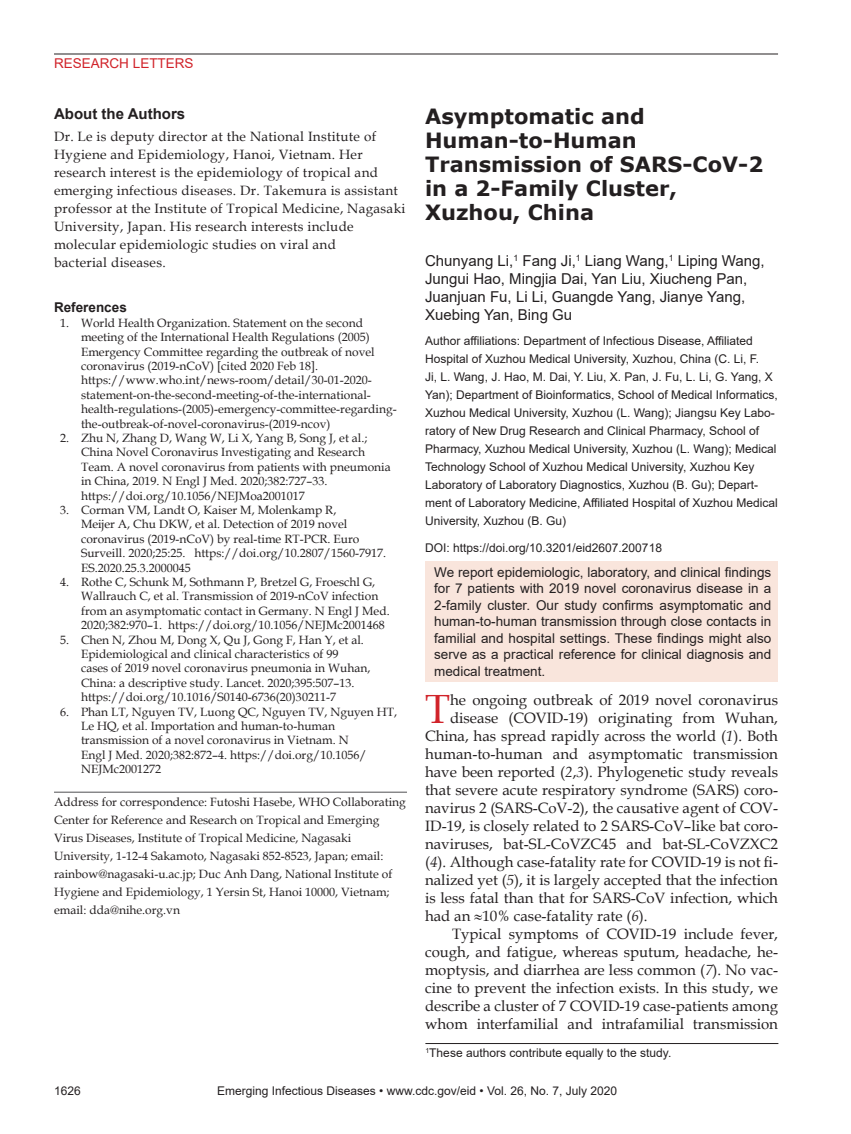
<style>
.page{position:relative;width:851px;height:1134px;background:#fff}
.page>*{position:absolute;margin:0;border:0;box-sizing:border-box;transform-origin:0 0}
.Drop_Cap{font:40.8px "Book Antiqua";color:#d1232a}
.Article_Title{font:700 21px/24px "Verdana";color:#231f20}
.Drop_Cap-2{font:15px "Book Antiqua";color:#231f20}
.Body_Text{font:15px/18px "Book Antiqua";color:#231f20;text-align:justify}
.Authors{font:15px/18px "Arial";color:#231f20}
.Bio_Head{font:700 15px "Arial";color:#231f20}
.Bio{font:13.5px/18px "Book Antiqua";letter-spacing:.02em;color:#231f20}
.Abstract{font:13.5px/16.5px "Arial";color:#231f20;text-align:justify}
.t1{font:13.5px "Arial";color:#d1232a}
.Ref_Title{font:700 13.5px "Arial";color:#231f20}
.References{font:12px/14.4px "Book Antiqua";color:#231f20}
.Affiliations{font:12px/18px "Arial";color:#231f20}
.Correspondence{font:12px/18px "Book Antiqua";color:#231f20}
.DOI{font:12px "Arial";color:#231f20}
.Footnote{font:12px "Arial";color:#231f20}
.s1{font-style:italic}
</style>
<div class="page">
<hr style="left:54px;top:54px;width:724px;height:1px;background:#231f20">
<hr style="left:54px;top:792px;width:353px;height:1px;background:#636366">
<div style="left:425px;top:561px;width:352px;height:121px;background:#f9e5dc"></div>
<hr style="left:425px;top:1043px;width:353px;height:1px;background:#231f20">
<p class="t1" style="left:54px;top:54px;width:141px">RESEARCH LETTERS</p>
<p class="Bio_Head" style="left:54px;top:103px;width:133px">About the Authors</p>
<p class="Bio" style="left:54px;top:128px;width:353px">Dr. Le is deputy director at the National Institute of Hygiene and Epidemiology, Hanoi, Vietnam. Her research interest is the epidemiology of tropical and emerging infectious diseases. Dr. Takemura is assistant professor at the Institute of Tropical Medicine, Nagasaki University, Japan. His research interests include molecular epidemiologic studies on viral and<br>bacterial diseases.</p>
<p class="Ref_Title" style="left:54px;top:298px;width:74px">References</p>
<p class="References" style="left:81px;top:315px;width:317px;text-indent:-21px">1. World Health Organization. Statement on the second meeting of the International Health Regulations (2005)<br>Emergency Committee regarding the outbreak of novel coronavirus (2019-nCoV) [cited 2020 Feb 18]. https://www.who.int/news-room/detail/30-01-2020- statement-on-the-second-meeting-of-the-international&shy;health-regulations-(2005)-emergency-committee-regarding&shy;the-outbreak-of-novel-coronavirus-(2019-ncov)</p>
<p class="References" style="left:81px;top:431px;width:311px;text-indent:-21px">2. Zhu N, Zhang D, Wang W, Li X, Yang B, Song J, et al.; China Novel Coronavirus Investigating and Research Team. A novel coronavirus from patients with pneumonia in China, 2019. N Engl J Med. 2020;382:727–33. https://doi.org/10.1056/NEJMoa2001017</p>
<p class="References" style="left:81px;top:503px;width:306px;text-indent:-21px">3. Corman VM, Landt O, Kaiser M, Molenkamp R,<br>Meijer A, Chu DKW, et al. Detection of 2019 novel coronavirus (2019-nCoV) by real-time RT-PCR. Euro Surveill. 2020;25:25. https://doi.org/10.2807/1560-7917.<br>ES.2020.25.3.2000045</p>
<p class="References" style="left:81px;top:575px;width:310px;text-indent:-21px">4. Rothe C, Schunk M, Sothmann P, Bretzel G, Froeschl G, Wallrauch C, et al. Transmission of 2019-nCoV infection from an asymptomatic contact in Germany. N Engl J Med.<br>2020;382:970–1. https://doi.org/10.1056/NEJMc2001468</p>
<p class="References" style="left:81px;top:632px;width:291px;text-indent:-21px">5. Chen N, Zhou M, Dong X, Qu J, Gong F, Han Y, et al.<br>Epidemiological and clinical characteristics of 99<br>cases of 2019 novel coronavirus pneumonia in Wuhan, China: a descriptive study. Lancet. 2020;395:507–13. https://doi.org/10.1016/S0140-6736(20)30211-7</p>
<p class="References" style="left:81px;top:704px;width:317px;text-indent:-21px">6. Phan LT, Nguyen TV, Luong QC, Nguyen TV, Nguyen HT, Le HQ, et al. Importation and human-to-human transmission of a novel coronavirus in Vietnam. N<br>Engl J Med. 2020;382:872–4. https://doi.org/10.1056/ NEJMc2001272</p>
<p class="Correspondence" style="left:54px;top:793px;width:353px">Address for correspondence: Futoshi Hasebe, WHO Collaborating Center for Reference and Research on Tropical and Emerging Virus Diseases, Institute of Tropical Medicine, Nagasaki University, 1-12-4 Sakamoto, Nagasaki 852-8523, Japan; email: rainbow@nagasaki-u.ac.jp; Duc Anh Dang, National Institute of Hygiene and Epidemiology, 1 Yersin St, Hanoi 10000, Vietnam; email: dda@nihe.org.vn</p>
<p class="Article_Title" style="left:425px;top:104px;width:340px">Asymptomatic and<br>Human-to-Human<br>Transmission of SARS-CoV-2 in a 2-Family Cluster,<br>Xuzhou, China</p>
<p class="Authors" style="left:425px;top:252px;width:341px">Chunyang Li,<sup>1</sup> Fang Ji,<sup>1</sup> Liang Wang,<sup>1</sup> Liping Wang, Jungui Hao, Mingjia Dai, Yan Liu, Xiucheng Pan, Juanjuan Fu, Li Li, Guangde Yang, Jianye Yang, Xuebing Yan, Bing Gu</p>
<p class="Affiliations" style="left:425px;top:332px;width:354px">Author affiliations: Department of Infectious Disease, Affiliated Hospital of Xuzhou Medical University, Xuzhou, China (C. Li, F.<br>Ji, L. Wang, J. Hao, M. Dai, Y. Liu, X. Pan, J. Fu, L. Li, G. Yang, X Yan); Department of Bioinformatics, School of Medical Informatics, Xuzhou Medical University, Xuzhou (L. Wang); Jiangsu Key Labo&shy;ratory of New Drug Research and Clinical Pharmacy, School of Pharmacy, Xuzhou Medical University, Xuzhou (L. Wang); Medical Technology School of Xuzhou Medical University, Xuzhou Key Laboratory of Laboratory Diagnostics, Xuzhou (B. Gu); Depart&shy;ment of Laboratory Medicine, Affiliated Hospital of Xuzhou Medical University, Xuzhou (B. Gu)</p>
<p class="DOI" style="left:425px;top:540px;width:238px">DOI: https://doi.org/10.3201/eid2607.200718</p>
<p class="Abstract" style="left:434px;top:564px;width:338px">We report epidemiologic, laboratory, and clinical findings for 7 patients with 2019 novel coronavirus disease in a 2-family cluster. Our study confirms asymptomatic and human-to-human transmission through close contacts in familial and hospital settings. These findings might also serve as a practical reference for clinical diagnosis and medical treatment.</p>
<p class="Drop_Cap" style="left:425px;top:681px;width:26px">T</p>
<p class="Drop_Cap-2" style="left:450px;top:690px;width:329px">he ongoing outbreak of 2019 novel coronavirus</p>
<p class="Drop_Cap-2" style="left:450px;top:708px;width:329px">disease (COVID-19) originating from Wuhan,</p>
<p class="Drop_Cap-2" style="left:425px;top:726px;width:354px">China, has spread rapidly across the world (<span class="s1">1</span>). Both</p>
<p class="Drop_Cap-2" style="left:425px;top:744px;width:354px">human-to-human and asymptomatic transmission</p>
<p class="Drop_Cap-2" style="left:425px;top:762px;width:354px">have been reported (<span class="s1">2</span>,<span class="s1">3</span>). Phylogenetic study reveals</p>
<p class="Drop_Cap-2" style="left:425px;top:780px;width:354px">that severe acute respiratory syndrome (SARS) coro-</p>
<p class="Drop_Cap-2" style="left:425px;top:798px;width:354px">navirus 2 (SARS-CoV-2), the causative agent of COV-</p>
<p class="Drop_Cap-2" style="left:425px;top:816px;width:354px">ID-19, is closely related to 2 SARS-CoV–like bat coro-</p>
<p class="Drop_Cap-2" style="left:425px;top:834px;width:354px">naviruses, bat-SL-CoVZC45 and bat-SL-CoVZXC2</p>
<p class="Drop_Cap-2" style="left:425px;top:852px;width:354px">(<span class="s1">4</span>). Although case-fatality rate for COVID-19 is not fi-</p>
<p class="Drop_Cap-2" style="left:425px;top:870px;width:354px">nalized yet (<span class="s1">5</span>), it is largely accepted that the infection</p>
<p class="Drop_Cap-2" style="left:425px;top:888px;width:354px">is less fatal than that for SARS-CoV infection, which</p>
<p class="Drop_Cap-2" style="left:425px;top:906px;width:224px">had an ≈10% case-fatality rate (<span class="s1">6</span>).</p>
<p class="Body_Text" style="left:425px;top:925px;width:354px;text-indent:27px">Typical symptoms of COVID-19 include fever, cough, and fatigue, whereas sputum, headache, he&shy;moptysis, and diarrhea are less common (<span class="s1">7</span>). No vac&shy;cine to prevent the infection exists. In this study, we describe a cluster of 7 COVID-19 case-patients among whom interfamilial and intrafamilial transmission</p>
<p class="Footnote" style="left:425px;top:1045px;width:247px"><sup>1</sup>These authors contribute equally to the study.</p>
<p class="Affiliations" style="left:54px;top:1082px;width:28px">1626</p>
<p class="Affiliations" style="left:217px;top:1082px;width:401px">Emerging Infectious Diseases • www.cdc.gov/eid • Vol. 26, No. 7, July 2020</p>
</div>
